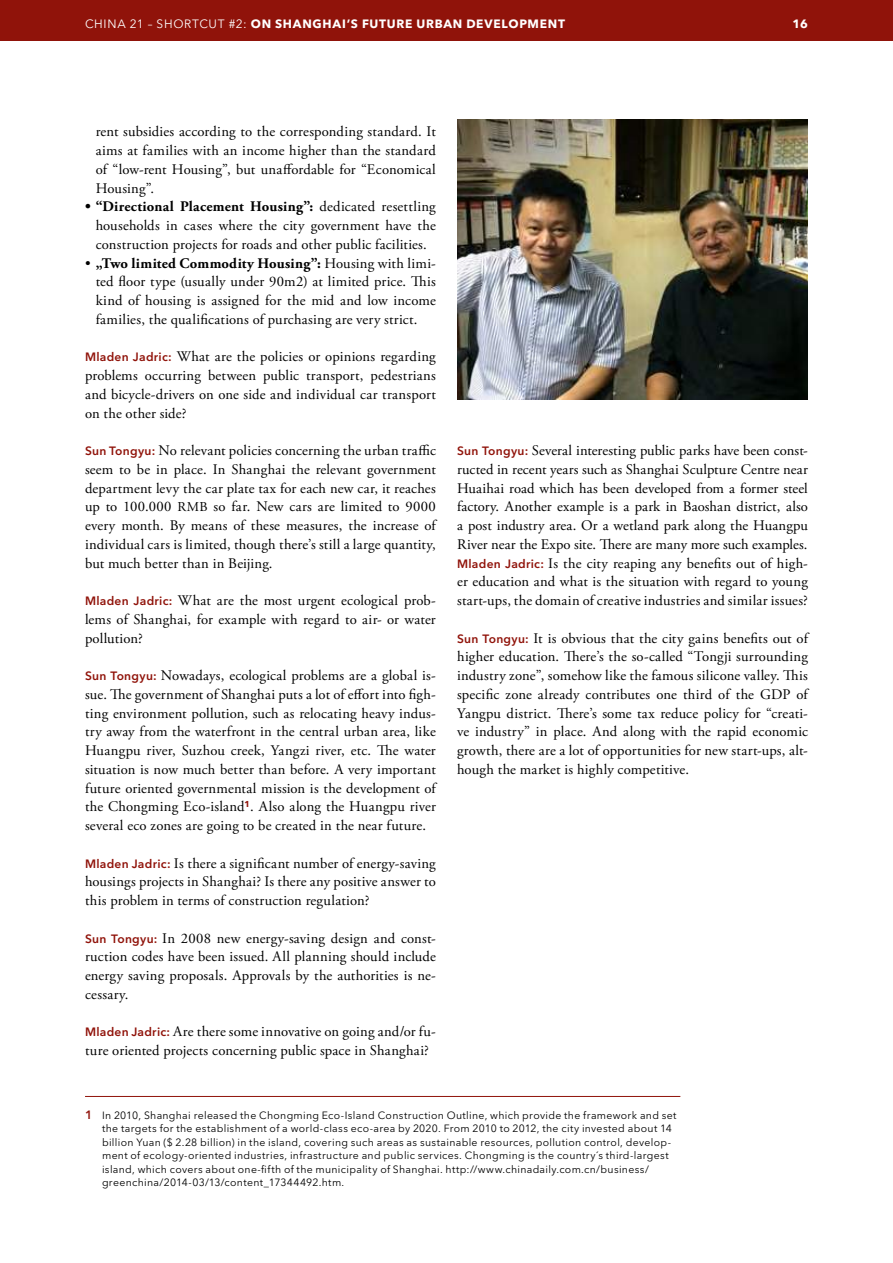
<style>
.page{position:relative;width:893px;height:1263px;background:#fff}
.page>*{position:absolute;margin:0;border:0;box-sizing:border-box;transform-origin:0 0}
.t1{font:14.7px/18.8px "Adobe Garamond Pro";letter-spacing:.015em;color:#000;text-align:justify}
.t2{font:700 12px "Avenir Next LT Pro";letter-spacing:.06em;color:#fff}
.t3{font:10.5px/13.5px "Avenir Next LT Pro";letter-spacing:.03em;color:#000}
.s1{font-weight:400}
.s2{font-weight:700}
.s3{font-family:"Avenir Next LT Pro";font-weight:600;font-size:12px;color:#90130a}
.s4{font-size:13.5px}
.s5{font-weight:600;font-size:12px;color:#90130a}
</style>
<div class="page">
<div style="left:0;top:0;width:893px;height:40px;background:#90130a"></div>
<img style="left:457px;top:119px;width:351px;height:281px">
<hr style="left:85px;top:1096px;width:595px;height:1px;background:#90130a">
<p class="t2" style="left:85px;top:16px;width:481px"><span class="s1">CHINA 21 – SHORTCUT #2:</span> ON SHANGHAI’S FUTURE URBAN DEVELOPMENT</p>
<p class="t2" style="left:792px;top:16px;width:17px">16</p>
<p class="t1" style="left:96px;top:123px;width:342px">rent subsidies according to the corresponding standard. It aims at families with an income higher than the standard of “low-rent Housing”, but unaffordable for “Economical Housing”.</p>
<p class="t1" style="left:96px;top:198px;width:342px;text-indent:-11px"><span class="s2">• “Directional Placement Housing”:</span> dedicated resettling households in cases where the city government have the construction projects for roads and other public facilities.</p>
<p class="t1" style="left:96px;top:254px;width:342px;text-indent:-11px">• <span class="s2">„Two limited Commodity Housing”:</span> Housing with limi&shy;ted floor type (usually under 90m2) at limited price. This kind of housing is assigned for the mid and low income families, the qualifications of purchasing are very strict.</p>
<p class="t1" style="left:85px;top:348px;width:352px"><span class="s3">Mladen Jadric:</span> What are the policies or opinions regarding problems occurring between public transport, pedestrians and bicycle-drivers on one side and individual car transport on the other side?</p>
<p class="t1" style="left:85px;top:442px;width:352px"><span class="s3">Sun Tongyu:</span> No relevant policies concerning the urban traffic seem to be in place. In Shanghai the relevant government department levy the car plate tax for each new car, it reaches up to 100.000 <span class="s4">RMB</span> so far. New cars are limited to 9000 every month. By means of these measures, the increase of individual cars is limited, though there’s still a large quantity, but much better than in Beijing.</p>
<p class="t1" style="left:85px;top:592px;width:352px"><span class="s3">Mladen Jadric:</span> What are the most urgent ecological prob&shy;lems of Shanghai, for example with regard to air- or water pollution?</p>
<p class="t1" style="left:85px;top:667px;width:352px"><span class="s3">Sun Tongyu:</span> Nowadays, ecological problems are a global is&shy;sue. The government of Shanghai puts a lot of effort into figh&shy;ting environment pollution, such as relocating heavy indus&shy;try away from the waterfront in the central urban area, like Huangpu river, Suzhou creek, Yangzi river, etc. The water situation is now much better than before. A very important future oriented governmental mission is the development of the Chongming Eco-island<sup>1</sup>. Also along the Huangpu river several eco zones are going to be created in the near future.</p>
<p class="t1" style="left:85px;top:854px;width:352px"><span class="s3">Mladen Jadric:</span> Is there a significant number of energy-saving housings projects in Shanghai? Is there any positive answer to this problem in terms of construction regulation?</p>
<p class="t1" style="left:85px;top:929px;width:352px"><span class="s3">Sun Tongyu:</span> In 2008 new energy-saving design and const&shy;ruction codes have been issued. All planning should include energy saving proposals. Approvals by the authorities is ne&shy;cessary.</p>
<p class="t1" style="left:85px;top:1023px;width:352px"><span class="s3">Mladen Jadric:</span> Are there some innovative on going and/or fu&shy;ture oriented projects concerning public space in Shanghai?</p>
<p class="t1" style="left:457px;top:442px;width:352px"><span class="s3">Sun Tongyu:</span> Several interesting public parks have been const&shy;ructed in recent years such as Shanghai Sculpture Centre near Huaihai road which has been developed from a former steel factory. Another example is a park in Baoshan district, also a post industry area. Or a wetland park along the Huangpu River near the Expo site. There are many more such examples.<br><span class="s3">Mladen Jadric:</span> Is the city reaping any benefits out of high&shy;er education and what is the situation with regard to young start-ups, the domain of creative industries and similar issues?</p>
<p class="t1" style="left:457px;top:629px;width:352px"><span class="s3">Sun Tongyu:</span> It is obvious that the city gains benefits out of higher education. There’s the so-called “Tongji surrounding industry zone”, somehow like the famous silicone valley. This specific zone already contributes one third of the GDP of Yangpu district. There’s some tax reduce policy for “creati&shy;ve industry” in place. And along with the rapid economic growth, there are a lot of opportunities for new start-ups, alt&shy;hough the market is highly competitive.</p>
<p class="t3" style="left:102px;top:1108px;width:576px;text-indent:-17px"><span class="s5">1</span> In 2010, Shanghai released the Chongming Eco-Island Construction Outline, which provide the framework and set the targets for the establishment of a world-class eco-area by 2020. From 2010 to 2012, the city invested about 14 billion Yuan ($ 2.28 billion) in the island, covering such areas as sustainable resources, pollution control, develop&shy;ment of ecology-oriented industries, infrastructure and public services. Chongming is the country´s third-largest island, which covers about one-fifth of the municipality of Shanghai. http://www.chinadaily.com.cn/business/ greenchina/2014-03/13/content_17344492.htm.</p>
</div>
